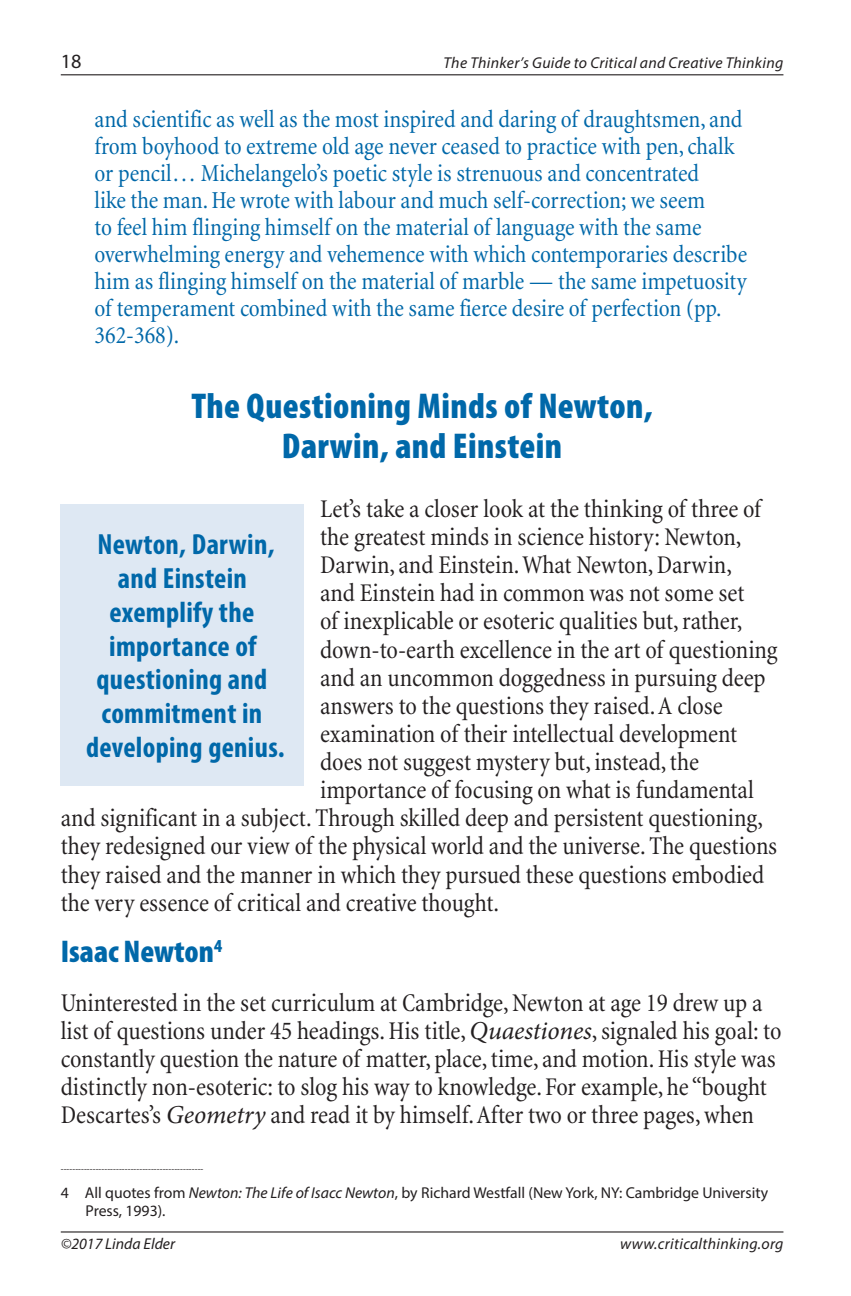
<style>
.page{position:relative;width:851px;height:1296px;background:#fff}
.page>*{position:absolute;margin:0;border:0;box-sizing:border-box;transform-origin:0 0}
.a__Section_title{font:900 condensed 36px/40.5px "Myriad Pro";letter-spacing:.01em;color:#0068a9;text-align:center}
.b___1_head{font:900 condensed 31.5px "Myriad Pro";color:#0068a9}
._2__pull_quote{font:700 condensed 29.25px/33.8px "Myriad Pro";letter-spacing:.01em;color:#0068a9;text-align:center}
._1a__1st_para{font:condensed 25.88px/28.1px "Minion";letter-spacing:-.005em;color:#231f20}
._4__Extract_1{font:condensed 24.75px/27px "Minion";letter-spacing:-.005em;color:#0068a9}
.t1{font:20.25px "Myriad Pro";color:#231f20}
._9__Footnote{font:15.75px/18px "Myriad Pro";color:#231f20}
.t2{font:italic 15.75px "Myriad Pro";letter-spacing:.02em;color:#231f20}
.t3{font:italic 15.75px "Myriad Pro";color:#231f20}
._9__Footnote-2{font:9.22px "Myriad Pro";color:#231f20}
.s1{font-family:"Minion Pro";font-style:italic;font-stretch:normal}
.s2{font-style:italic}
</style>
<div class="page">
<hr style="left:61px;top:74px;width:722px;height:1px;background:#231f20">
<hr style="left:61px;top:1231px;width:722px;height:2px;background:#231f20">
<div style="left:61px;top:504px;width:243px;height:281px;background:#dee8f3"></div>
<p class="t1" style="left:61px;top:48px;width:22px">18</p>
<p class="t2" style="left:443px;top:52px;width:341px">The Thinker’s Guide to Critical and Creative Thinking</p>
<p class="_4__Extract_1" style="left:94px;top:106px;width:654px">and scientific as well as the most inspired and daring of draughtsmen, and from boyhood to extreme old age never ceased to practice with pen, chalk or pencil… Michelangelo’s poetic style is strenuous and concentrated<br>like the man. He wrote with labour and much self-correction; we seem<br>to feel him flinging himself on the material of language with the same overwhelming energy and vehemence with which contemporaries describe him as flinging himself on the material of marble — the same impetuosity of temperament combined with the same fierce desire of perfection (pp.<br>362-368).</p>
<p class="a__Section_title" style="left:191px;top:385px;width:463px">The Questioning Minds of Newton,<br>Darwin, and Einstein</p>
<p class="_1a__1st_para" style="left:320px;top:495px;width:442px">Let’s take a closer look at the thinking of three of</p>
<p class="_1a__1st_para" style="left:320px;top:523px;width:423px">the greatest minds in science history: Newton,</p>
<p class="_1a__1st_para" style="left:320px;top:552px;width:413px">Darwin, and Einstein. What Newton, Darwin,</p>
<p class="_1a__1st_para" style="left:320px;top:580px;width:426px">and Einstein had in common was not some set</p>
<p class="_1a__1st_para" style="left:320px;top:608px;width:424px">of inexplicable or esoteric qualities but, rather,</p>
<p class="_1a__1st_para" style="left:320px;top:636px;width:459px">down-to-earth excellence in the art of questioning</p>
<p class="_1a__1st_para" style="left:320px;top:664px;width:447px">and an uncommon doggedness in pursuing deep</p>
<p class="_1a__1st_para" style="left:320px;top:692px;width:404px">answers to the questions they raised. A close</p>
<p class="_1a__1st_para" style="left:320px;top:720px;width:418px">examination of their intellectual development</p>
<p class="_1a__1st_para" style="left:320px;top:748px;width:380px">does not suggest mystery but, instead, the</p>
<p class="_1a__1st_para" style="left:320px;top:777px;width:435px">importance of focusing on what is fundamental</p>
<p class="_1a__1st_para" style="left:61px;top:805px;width:703px">and significant in a subject. Through skilled deep and persistent questioning,</p>
<p class="_1a__1st_para" style="left:61px;top:833px;width:718px">they redesigned our view of the physical world and the universe. The questions</p>
<p class="_1a__1st_para" style="left:61px;top:861px;width:705px">they raised and the manner in which they pursued these questions embodied</p>
<p class="_1a__1st_para" style="left:61px;top:889px;width:440px">the very essence of critical and creative thought.</p>
<p class="b___1_head" style="left:61px;top:932px;width:163px">Isaac Newton<sup>4</sup></p>
<p class="_1a__1st_para" style="left:61px;top:989px;width:722px">Uninterested in the set curriculum at Cambridge, Newton at age 19 drew up a list of questions under 45 headings. His title, <span class="s1">Quaestiones</span>, signaled his goal: to constantly question the nature of matter, place, time, and motion. His style was distinctly non-esoteric: to slog his way to knowledge. For example, he “bought Descartes’s <span class="s1">Geometry</span> and read it by himself. After two or three pages, when</p>
<p class="_2__pull_quote" style="left:86px;top:527px;width:200px">Newton, Darwin, and Einstein exemplify the importance of questioning and commitment in developing genius.</p>
<p class="_9__Footnote-2" style="left:61px;top:1163px;width:144px">-------------------------------------------------</p>
<p class="_9__Footnote" style="left:85px;top:1183px;width:684px;text-indent:-25px">4 All quotes from <span class="s2">Newton: The Life of Isacc Newton</span>, by Richard Westfall (New York, NY: Cambridge University<br>Press, 1993).</p>
<p class="t3" style="left:61px;top:1234px;width:116px">©2017 Linda Elder</p>
<p class="t2" style="left:620px;top:1234px;width:165px">www.criticalthinking.org</p>
</div>
